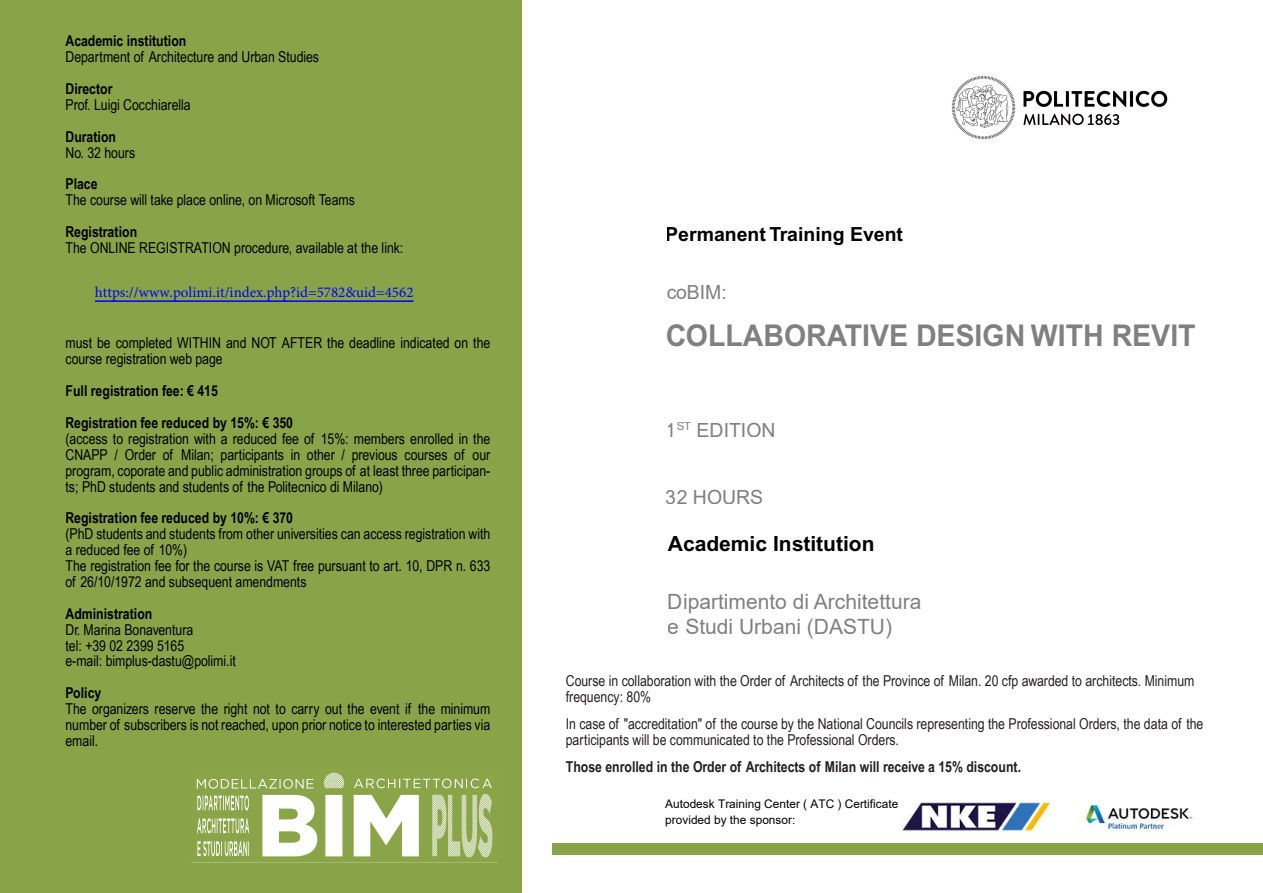
<style>
.page{position:relative;width:1263px;height:893px;background:#fff}
.page>*{position:absolute;margin:0;border:0;box-sizing:border-box;transform-origin:0 0}
.t1{font:700 30px "Arial";color:#808080;scale:.95 1}
.t2{font:21px/25.5px "Arial";color:#808080}
.t3{font:700 21px "Arial";color:#000}
.t4{font:19.5px "Arial";color:#808080}
.t5{font:700 19.5px "Arial";color:#000}
.t6{font:15px/15.9px "Arial MT Narrow";color:#000}
.t7{font:15px/15.9px "Arial MT Narrow";color:#231f20}
.t8{font:700 15px/31.8px "Arial MT Narrow";color:#000}
.t9{font:700 15px "Arial MT Narrow";color:#231f20}
.t10{font:15px "Minion Pro";color:#00f}
.t11{font:11.85px/15.8px "Arial";color:#000}
</style>
<div class="page">
<img style="left:951px;top:75px;width:217px;height:65px">
<div style="left:0;top:0;width:522px;height:893px;background:#89a348"></div>
<div style="left:552px;top:843px;width:711px;height:12px;background:#89a348"></div>
<img style="left:196px;top:772px;width:297px;height:86px">
<hr style="left:95px;top:300px;width:318px;height:2px;background:#00f">
<img style="left:902px;top:803px;width:291px;height:29px">
<p class="t8" style="left:66px;top:25px;width:123px">Academic institution</p>
<p class="t6" style="left:66px;top:49px;width:255px">Department of Architecture and Urban Studies</p>
<p class="t8" style="left:66px;top:73px;width:48px">Director</p>
<p class="t6" style="left:66px;top:97px;width:127px">Prof. Luigi Cocchiarella</p>
<p class="t8" style="left:66px;top:120px;width:52px">Duration</p>
<p class="t6" style="left:66px;top:144px;width:71px">No. 32 hours</p>
<p class="t8" style="left:66px;top:168px;width:34px">Place</p>
<p class="t6" style="left:66px;top:192px;width:291px">The course will take place online, on Microsoft Teams</p>
<p class="t8" style="left:66px;top:216px;width:73px">Registration</p>
<p class="t6" style="left:66px;top:240px;width:339px">The ONLINE REGISTRATION procedure, available at the link:</p>
<p class="t10" style="left:95px;top:283px;width:320px">https://www.polimi.it/index.php?id=5782&amp;uid=4562</p>
<p class="t6" style="left:66px;top:335px;width:426px">must be completed WITHIN and NOT AFTER the deadline indicated on the course registration web page</p>
<p class="t8" style="left:66px;top:375px;width:229px">Full registration fee: € 415<br>Registration fee reduced by 15%: € 350</p>
<p class="t6" style="left:66px;top:431px;width:426px;text-align:justify">(access to registration with a reduced fee of 15%: members enrolled in the CNAPP / Order of Milan; participants in other / previous courses of our program, coporate and public administration groups of at least three participan&shy;ts; PhD students and students of the Politecnico di Milano)</p>
<p class="t8" style="left:66px;top:502px;width:229px">Registration fee reduced by 10%: € 370</p>
<p class="t6" style="left:66px;top:526px;width:426px">(PhD students and students from other universities can access registration with a reduced fee of 10%)<br>The registration fee for the course is VAT free pursuant to art. 10, DPR n. 633 of 26/10/1972 and subsequent amendments</p>
<p class="t8" style="left:66px;top:597px;width:88px">Administration</p>
<p class="t6" style="left:66px;top:621px;width:172px">Dr. Marina Bonaventura<br>tel: +39 02 2399 5165<br>e-mail: bimplus-dastu@polimi.it</p>
<p class="t8" style="left:66px;top:677px;width:37px">Policy</p>
<p class="t6" style="left:66px;top:701px;width:426px;text-align:justify">The organizers reserve the right not to carry out the event if the minimum number of subscribers is not reached, upon prior notice to interested parties via email.</p>
<h3 class="t5" style="left:666px;top:223px;width:239px">Permanent Training Event</h3>
<h3 class="t4" style="left:666px;top:278px;width:62px">coBIM:</h3>
<h1 class="t1" style="left:665px;top:318px;width:560px">COLLABORATIVE DESIGN WITH REVIT</h1>
<h3 class="t4" style="left:666px;top:416px;width:111px">1<sup>ST</sup> EDITION</h3>
<h3 class="t4" style="left:666px;top:483px;width:99px">32 HOURS</h3>
<h2 class="t3" style="left:668px;top:531px;width:208px">Academic Institution</h2>
<h2 class="t2" style="left:668px;top:588px;width:255px">Dipartimento di Architettura e Studi Urbani (DASTU)</h2>
<p class="t7" style="left:566px;top:673px;width:630px">Course in collaboration with the Order of Architects of the Province of Milan. 20 cfp awarded to architects. Minimum frequency: 80%</p>
<p class="t7" style="left:566px;top:716px;width:639px">In case of "accreditation" of the course by the National Councils representing the Professional Orders, the data of the participants will be communicated to the Professional Orders.</p>
<p class="t9" style="left:566px;top:758px;width:457px">Those enrolled in the Order of Architects of Milan will receive a 15% discount.</p>
<p class="t11" style="left:665px;top:796px;width:235px">Autodesk Training Center ( ATC ) Certificate provided by the sponsor:</p>
</div>
